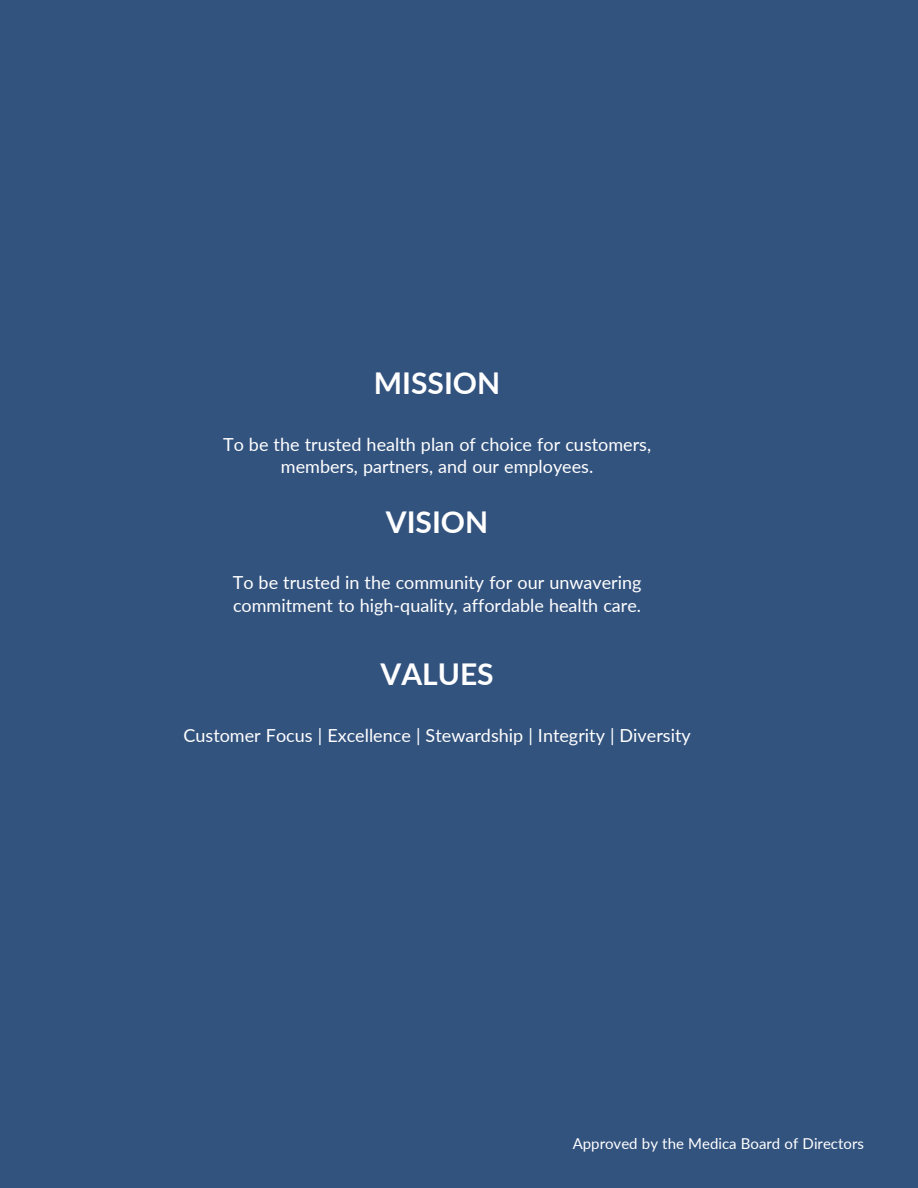
<style>
.page{position:relative;width:918px;height:1188px;background:#33537f}
.page>*{position:absolute;margin:0;border:0;box-sizing:border-box;transform-origin:0 0}
.t1{font:700 30px "Lato";color:#fff}
.t2{font:18px/22.5px "Lato";color:#fff;text-align:center}
.t3{font:15px "Lato";color:#fff}
</style>
<div class="page">
<h1 class="t1" style="left:374px;top:361px;width:128px">MISSION</h1>
<p class="t2" style="left:223px;top:432px;width:430px">To be the trusted health plan of choice for customers, members, partners, and our employees.</p>
<h1 class="t1" style="left:386px;top:500px;width:104px">VISION</h1>
<p class="t2" style="left:233px;top:571px;width:410px;text-align:left">To be trusted in the community for our unwavering commitment to high-quality, affordable health care.</p>
<h1 class="t1" style="left:381px;top:652px;width:115px">VALUES</h1>
<p class="t2" style="left:183px;top:723px;width:509px">Customer Focus | Excellence | Stewardship | Integrity | Diversity</p>
<p class="t3" style="left:573px;top:1133px;width:293px">Approved by the Medica Board of Directors</p>
</div>
